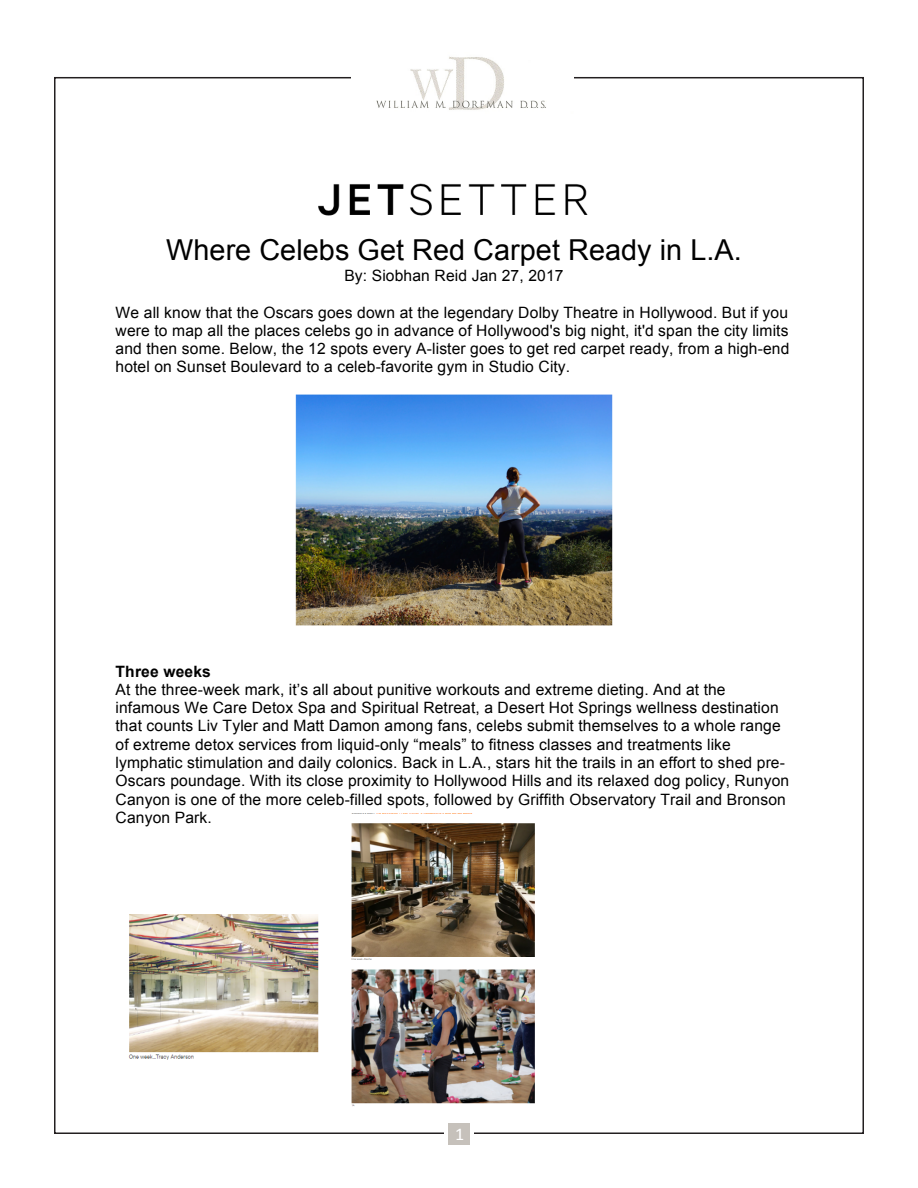
<style>
.page{position:relative;width:918px;height:1188px;background:#fff}
.page>*{position:absolute;margin:0;border:0;box-sizing:border-box;transform-origin:0 0}
.t1{font:28.8px "Arial";color:#000}
.t2{font:18px "Calibri";color:#fff}
.t3{font:15.6px/18.3px "Arial";letter-spacing:.01em;color:#000;text-align:justify}
.s1{font-weight:700}
</style>
<div class="page">
<img style="left:376px;top:56px;width:170px;height:54px">
<div style="left:448px;top:1123px;width:22px;height:22px;background:#c6c1bb"></div>
<img style="left:295px;top:394px;width:318px;height:231px">
<img style="left:128px;top:914px;width:191px;height:146px">
<img style="left:318px;top:183px;width:270px;height:33px">
<img style="left:351px;top:823px;width:184px;height:284px">
<p class="t1" style="left:166px;top:231px;width:577px">Where Celebs Get Red Carpet Ready in L.A.</p>
<p class="t3" style="left:344px;top:266px;width:221px">By: Siobhan Reid Jan 27, 2017</p>
<p class="t3" style="left:116px;top:303px;width:675px">We all know that the Oscars goes down at the legendary Dolby Theatre in Hollywood. But if you were to map all the places celebs go in advance of Hollywood's big night, it'd span the city limits and then some. Below, the 12 spots every A-lister goes to get red carpet ready, from a high-end hotel on Sunset Boulevard to a celeb-favorite gym in Studio City.</p>
<p class="t3" style="left:116px;top:662px;width:675px;text-align:left"><span class="s1">Three weeks<br></span>At the three-week mark, it’s all about punitive workouts and extreme dieting. And at the infamous We Care Detox Spa and Spiritual Retreat, a Desert Hot Springs wellness destination that counts Liv Tyler and Matt Damon among fans, celebs submit themselves to a whole range of extreme detox services from liquid-only “meals” to fitness classes and treatments like lymphatic stimulation and daily colonics. Back in L.A., stars hit the trails in an effort to shed pre-Oscars poundage. With its close proximity to Hollywood Hills and its relaxed dog policy, Runyon Canyon is one of the more celeb-filled spots, followed by Griffith Observatory Trail and Bronson Canyon Park.</p>
<p class="t2" style="left:455px;top:1123px;width:11px">1</p>
</div>
